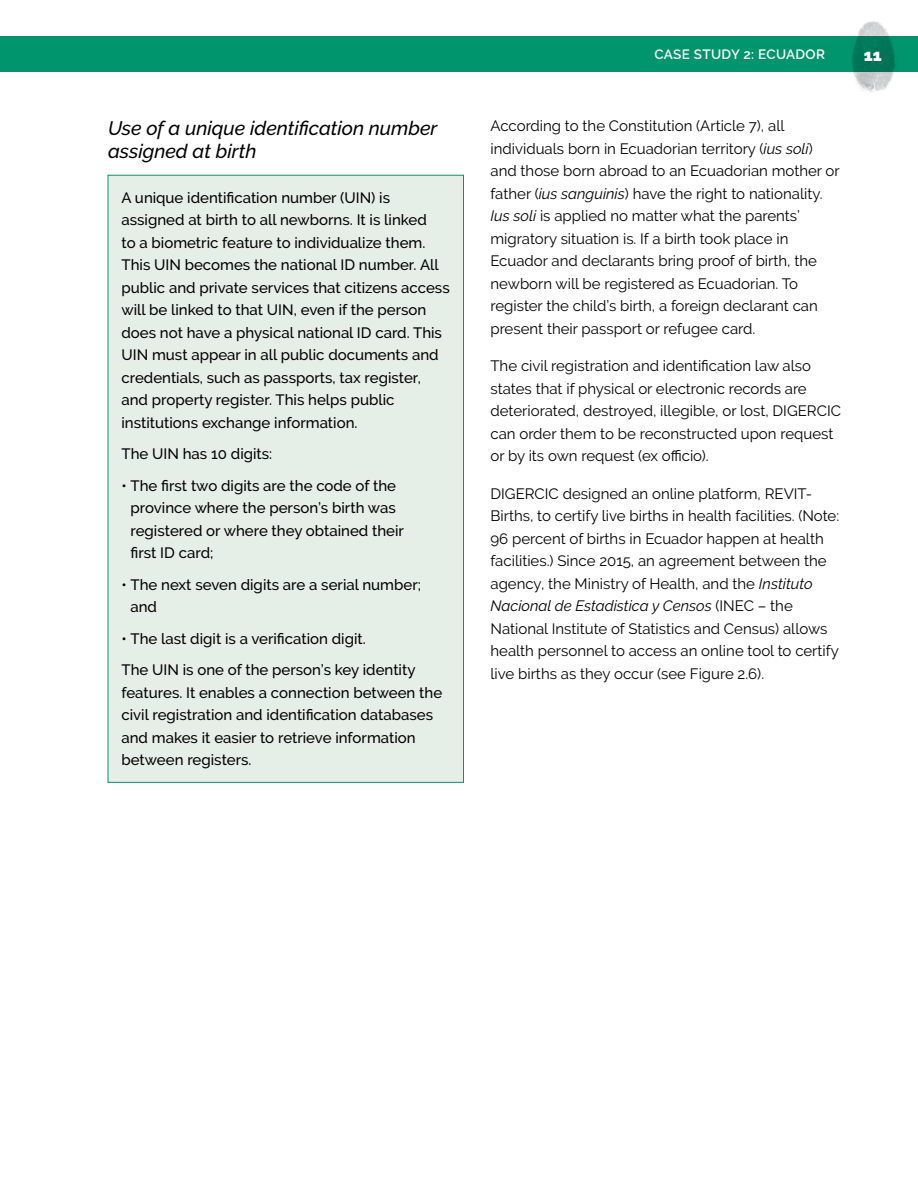
<style>
.page{position:relative;width:918px;height:1188px;background:#fff}
.page>*{position:absolute;margin:0;border:0;box-sizing:border-box;transform-origin:0 0}
.t1{font:italic 500 19.5px/22.5px "Raleway";color:#000}
.t2{font:800 16.5px "Raleway";color:#fff}
.t3{font:15px/22.5px "Raleway";color:#000}
.P_boxed_text_shaded{font:500 15px/22.5px "Raleway";color:#000}
.t4{font:600 13.5px "Raleway";letter-spacing:.025em;color:#fff}
.s1{font-style:italic}
</style>
<div class="page">
<img style="left:853px;top:21px;width:41px;height:71px">
<div style="left:0;top:36px;width:918px;height:36px;background:#00956d"></div>
<div style="left:108px;top:175px;width:356px;height:608px;background:#e6eee8;border:1px solid #00956d"></div>
<h4 class="t1" style="left:108px;top:117px;width:331px">Use of a unique identification number assigned at birth</h4>
<p class="P_boxed_text_shaded" style="left:122px;top:186px;width:330px">A unique identification number (UIN) is assigned at birth to all newborns. It is linked<br>to a biometric feature to individualize them.<br>This UIN becomes the national ID number. All public and private services that citizens access will be linked to that UIN, even if the person does not have a physical national ID card. This UIN must appear in all public documents and credentials, such as passports, tax register, and property register. This helps public institutions exchange information.</p>
<p class="P_boxed_text_shaded" style="left:122px;top:443px;width:152px">The UIN has 10 digits:</p>
<p class="P_boxed_text_shaded" style="left:130px;top:474px;width:275px;text-indent:-9px">• The first two digits are the code of the province where the person’s birth was registered or where they obtained their first ID card;</p>
<p class="P_boxed_text_shaded" style="left:130px;top:573px;width:292px;text-indent:-9px">• The next seven digits are a serial number; and</p>
<p class="P_boxed_text_shaded" style="left:122px;top:627px;width:246px">• The last digit is a verification digit.</p>
<p class="P_boxed_text_shaded" style="left:122px;top:659px;width:322px">The UIN is one of the person’s key identity features. It enables a connection between the civil registration and identification databases and makes it easier to retrieve information between registers.</p>
<p class="t4" style="left:654px;top:47px;width:172px">CASE STUDY 2: ECUADOR</p>
<p class="t2" style="left:864px;top:45px;width:20px">11</p>
<p class="t3" style="left:490px;top:115px;width:351px">According to the Constitution (Article 7), all individuals born in Ecuadorian territory (<span class="s1">ius soli</span>) and those born abroad to an Ecuadorian mother or father (<span class="s1">ius sanguinis</span>) have the right to nationality.<br><span class="s1">Ius soli</span> is applied no matter what the parents’ migratory situation is. If a birth took place in Ecuador and declarants bring proof of birth, the newborn will be registered as Ecuadorian. To register the child’s birth, a foreign declarant can present their passport or refugee card.</p>
<p class="t3" style="left:490px;top:355px;width:352px">The civil registration and identification law also states that if physical or electronic records are deteriorated, destroyed, illegible, or lost, DIGERCIC can order them to be reconstructed upon request or by its own request (ex officio).</p>
<p class="t3" style="left:490px;top:482px;width:350px">DIGERCIC designed an online platform, REVIT-Births, to certify live births in health facilities. (Note:<br>96 percent of births in Ecuador happen at health facilities.) Since 2015, an agreement between the agency, the Ministry of Health, and the <span class="s1">Instituto Nacional de Estadistica y Censos</span> (INEC – the National Institute of Statistics and Census) allows health personnel to access an online tool to certify live births as they occur (see Figure 2.6).</p>
</div>
